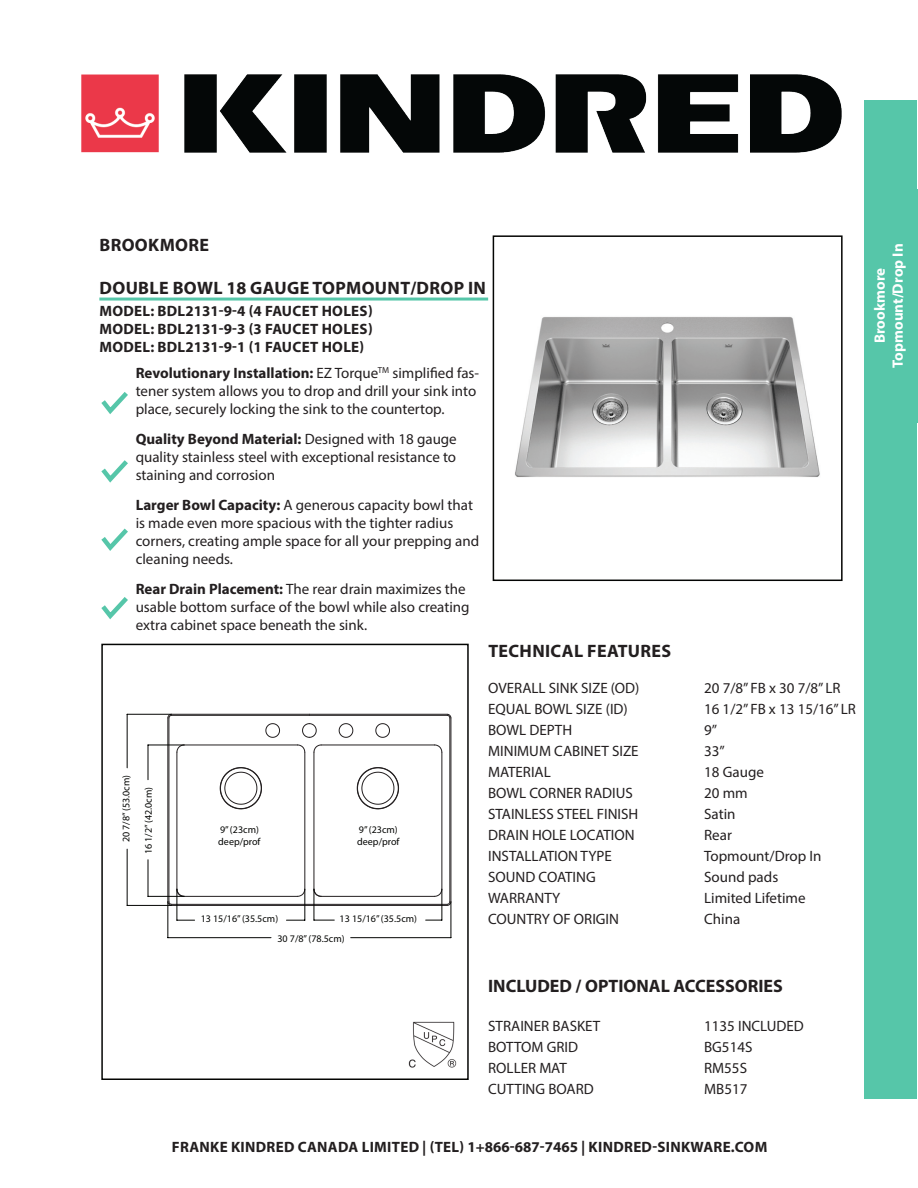
<style>
.page{position:relative;width:918px;height:1188px;background:#fff}
.page>*{position:absolute;margin:0;border:0;box-sizing:border-box;transform-origin:0 0}
.t1{font:700 18px "Myriad Pro";letter-spacing:.02em;color:#231f20}
.t2{font:700 18px "Myriad Pro";color:#231f20}
.t3{font:15px/18px "Myriad Pro";color:#231f20}
.t4{font:700 15px "Myriad Pro";letter-spacing:.02em;color:#231f20}
.t5{font:700 15px "Myriad Pro";color:#fff}
.t6{font:10.05px/12px "Frutiger LT Pro";color:#040503}
.s1{font-weight:700}
</style>
<div class="page">
<img style="left:81px;top:74px;width:761px;height:79px">
<hr style="left:99px;top:298px;width:389px;height:3px;background:#56c6a9">
<div style="left:493px;top:235px;width:350px;height:346px;border:2px solid #040503"></div>
<div style="left:101px;top:644px;width:368px;height:436px;border:2px solid #040503"></div>
<div style="left:865px;top:100px;width:52px;height:999px;background:#56c6a9"></div>
<div style="left:874px;top:189px;width:44px;height:233px;background:#56c6a9"></div>
<svg style="left:265px;top:723px;width:15px;height:15px"></svg>
<hr style="left:171px;top:905px;width:276px;height:1px;background:#231f20">
<hr style="left:171px;top:714px;width:138px;height:1px;background:#231f20">
<hr style="left:167px;top:718px;width:1px;height:184px;background:#231f20">
<hr style="left:171px;top:904px;width:276px;height:1px;background:#231f20">
<hr style="left:171px;top:715px;width:138px;height:1px;background:#231f20">
<svg style="left:167px;top:713px;width:5px;height:6px"></svg>
<hr style="left:169px;top:718px;width:1px;height:184px;background:#231f20">
<hr style="left:184px;top:745px;width:114px;height:1px;background:#231f20">
<svg style="left:297px;top:744px;width:8px;height:9px"></svg>
<svg style="left:176px;top:744px;width:9px;height:9px"></svg>
<hr style="left:177px;top:752px;width:1px;height:137px;background:#231f20">
<hr style="left:184px;top:896px;width:114px;height:1px;background:#231f20">
<svg style="left:297px;top:889px;width:8px;height:8px"></svg>
<hr style="left:305px;top:752px;width:1px;height:137px;background:#231f20">
<svg style="left:220px;top:767px;width:42px;height:42px"></svg>
<svg style="left:338px;top:723px;width:16px;height:15px"></svg>
<svg style="left:302px;top:723px;width:15px;height:15px"></svg>
<svg style="left:375px;top:723px;width:15px;height:15px"></svg>
<hr style="left:321px;top:745px;width:114px;height:1px;background:#231f20">
<svg style="left:434px;top:744px;width:8px;height:9px"></svg>
<svg style="left:313px;top:744px;width:9px;height:9px"></svg>
<hr style="left:314px;top:752px;width:1px;height:137px;background:#231f20">
<hr style="left:321px;top:896px;width:114px;height:1px;background:#231f20">
<hr style="left:442px;top:752px;width:1px;height:137px;background:#231f20">
<svg style="left:357px;top:767px;width:42px;height:42px"></svg>
<hr style="left:450px;top:718px;width:1px;height:184px;background:#231f20">
<hr style="left:309px;top:715px;width:138px;height:1px;background:#231f20">
<hr style="left:309px;top:714px;width:138px;height:1px;background:#231f20">
<svg style="left:434px;top:889px;width:17px;height:17px"></svg>
<hr style="left:451px;top:718px;width:1px;height:184px;background:#231f20">
<svg style="left:446px;top:713px;width:6px;height:6px"></svg>
<svg style="left:167px;top:889px;width:18px;height:17px"></svg>
<svg style="left:313px;top:889px;width:9px;height:8px"></svg>
<hr style="left:314px;top:889px;width:1px;height:31px;background:#040503">
<hr style="left:442px;top:889px;width:1px;height:31px;background:#040503">
<svg style="left:314px;top:920px;width:20px;height:1px"></svg>
<svg style="left:426px;top:920px;width:16px;height:1px"></svg>
<hr style="left:177px;top:889px;width:1px;height:31px;background:#040503">
<hr style="left:305px;top:889px;width:1px;height:31px;background:#040503">
<svg style="left:177px;top:920px;width:18px;height:1px"></svg>
<svg style="left:286px;top:920px;width:19px;height:1px"></svg>
<hr style="left:168px;top:902px;width:1px;height:36px;background:#040503">
<hr style="left:451px;top:902px;width:1px;height:36px;background:#040503">
<hr style="left:168px;top:937px;width:103px;height:1px;background:#040503">
<hr style="left:351px;top:937px;width:100px;height:1px;background:#040503">
<hr style="left:148px;top:745px;width:36px;height:1px;background:#040503">
<hr style="left:148px;top:896px;width:36px;height:1px;background:#040503">
<hr style="left:148px;top:745px;width:1px;height:35px;background:#040503">
<hr style="left:148px;top:860px;width:1px;height:36px;background:#040503">
<hr style="left:127px;top:714px;width:44px;height:1px;background:#040503">
<hr style="left:127px;top:905px;width:44px;height:1px;background:#040503">
<hr style="left:127px;top:714px;width:1px;height:54px;background:#040503">
<hr style="left:127px;top:849px;width:1px;height:56px;background:#040503">
<img style="left:515px;top:317px;width:305px;height:160px">
<img style="left:408px;top:1021px;width:49px;height:46px">
<svg style="left:101px;top:392px;width:27px;height:22px"></svg>
<svg style="left:101px;top:460px;width:27px;height:23px"></svg>
<svg style="left:101px;top:528px;width:27px;height:23px"></svg>
<svg style="left:101px;top:597px;width:27px;height:23px"></svg>
<p class="t1" style="left:100px;top:233px;width:111px">BROOKMORE</p>
<p class="t1" style="left:100px;top:276px;width:388px">DOUBLE BOWL 18 GAUGE TOPMOUNT/DROP IN</p>
<p class="t4" style="left:100px;top:301px;width:275px">MODEL: BDL2131-9-4 (4 FAUCET HOLES)</p>
<p class="t4" style="left:100px;top:319px;width:275px">MODEL: BDL2131-9-3 (3 FAUCET HOLES)</p>
<p class="t4" style="left:100px;top:337px;width:266px">MODEL: BDL2131-9-1 (1 FAUCET HOLE)</p>
<p class="t3" style="left:136px;top:363px;width:345px"><span class="s1">Revolutionary Installation:</span> EZ Torque<sup>TM</sup> simplified fas&shy;tener system allows you to drop and drill your sink into place, securely locking the sink to the countertop.</p>
<p class="t3" style="left:136px;top:429px;width:323px;text-align:justify"><span class="s1">Quality Beyond Material:</span> Designed with 18 gauge quality stainless steel with exceptional resistance to staining and corrosion</p>
<p class="t3" style="left:136px;top:495px;width:345px"><span class="s1">Larger Bowl Capacity:</span> A generous capacity bowl that is made even more spacious with the tighter radius corners, creating ample space for all your prepping and cleaning needs.</p>
<p class="t3" style="left:136px;top:579px;width:336px"><span class="s1">Rear Drain Placement:</span> The rear drain maximizes the usable bottom surface of the bowl while also creating extra cabinet space beneath the sink.</p>
<p class="t6" style="left:120px;top:842px;width:69px;rotate:-90deg">20 7/8” (53.0cm)</p>
<p class="t6" style="left:142px;top:854px;width:69px;rotate:-90deg">16 1/2” (42.0cm)</p>
<p class="t6" style="left:218px;top:824px;width:44px">9” (23cm) deep/prof</p>
<p class="t6" style="left:357px;top:824px;width:44px">9” (23cm) deep/prof</p>
<p class="t6" style="left:201px;top:913px;width:79px">13 15/16” (35.5cm)</p>
<p class="t6" style="left:340px;top:913px;width:79px">13 15/16” (35.5cm)</p>
<p class="t6" style="left:277px;top:932px;width:69px">30 7/8” (78.5cm)</p>
<p class="t1" style="left:488px;top:639px;width:184px">TECHNICAL FEATURES</p>
<p class="t3" style="left:488px;top:679px;width:153px">OVERALL SINK SIZE (OD)</p>
<p class="t3" style="left:704px;top:679px;width:138px">20 7/8” FB x 30 7/8” LR</p>
<p class="t3" style="left:488px;top:700px;width:141px">EQUAL BOWL SIZE (ID)</p>
<p class="t3" style="left:704px;top:700px;width:153px">16 1/2” FB x 13 15/16” LR</p>
<p class="t3" style="left:488px;top:721px;width:86px">BOWL DEPTH</p>
<p class="t3" style="left:704px;top:721px;width:15px">9”</p>
<p class="t3" style="left:488px;top:742px;width:152px">MINIMUM CABINET SIZE</p>
<p class="t3" style="left:704px;top:742px;width:22px">33”</p>
<p class="t3" style="left:488px;top:763px;width:64px">MATERIAL</p>
<p class="t3" style="left:704px;top:763px;width:61px">18 Gauge</p>
<p class="t3" style="left:488px;top:784px;width:146px">BOWL CORNER RADIUS</p>
<p class="t3" style="left:704px;top:784px;width:45px">20 mm</p>
<p class="t3" style="left:488px;top:805px;width:152px">STAINLESS STEEL FINISH</p>
<p class="t3" style="left:704px;top:805px;width:33px">Satin</p>
<p class="t3" style="left:488px;top:826px;width:148px">DRAIN HOLE LOCATION</p>
<p class="t3" style="left:704px;top:826px;width:29px">Rear</p>
<p class="t3" style="left:488px;top:847px;width:125px">INSTALLATION TYPE</p>
<p class="t3" style="left:704px;top:847px;width:119px">Topmount/Drop In</p>
<p class="t3" style="left:488px;top:868px;width:109px">SOUND COATING</p>
<p class="t3" style="left:704px;top:868px;width:76px">Sound pads</p>
<p class="t3" style="left:488px;top:889px;width:74px">WARRANTY</p>
<p class="t3" style="left:704px;top:889px;width:103px">Limited Lifetime</p>
<p class="t3" style="left:488px;top:910px;width:132px">COUNTRY OF ORIGIN</p>
<p class="t3" style="left:704px;top:910px;width:38px">China</p>
<p class="t2" style="left:488px;top:974px;width:296px">INCLUDED / OPTIONAL ACCESSORIES</p>
<p class="t3" style="left:488px;top:1016px;width:114px">STRAINER BASKET</p>
<p class="t3" style="left:704px;top:1016px;width:101px">1135 INCLUDED</p>
<p class="t3" style="left:488px;top:1037px;width:92px">BOTTOM GRID</p>
<p class="t3" style="left:704px;top:1037px;width:50px">BG514S</p>
<p class="t3" style="left:488px;top:1058px;width:80px">ROLLER MAT</p>
<p class="t3" style="left:704px;top:1058px;width:44px">RM55S</p>
<p class="t3" style="left:488px;top:1079px;width:107px">CUTTING BOARD</p>
<p class="t3" style="left:704px;top:1079px;width:45px">MB517</p>
<p class="t5" style="left:888px;top:368px;width:125px;rotate:-90deg">Topmount/Drop In</p>
<p class="t5" style="left:870px;top:343px;width:77px;rotate:-90deg">Brookmore</p>
<p class="t4" style="left:172px;top:1137px;width:597px">FRANKE KINDRED CANADA LIMITED | (TEL) 1+866-687-7465 | KINDRED-SINKWARE.COM</p>
</div>
